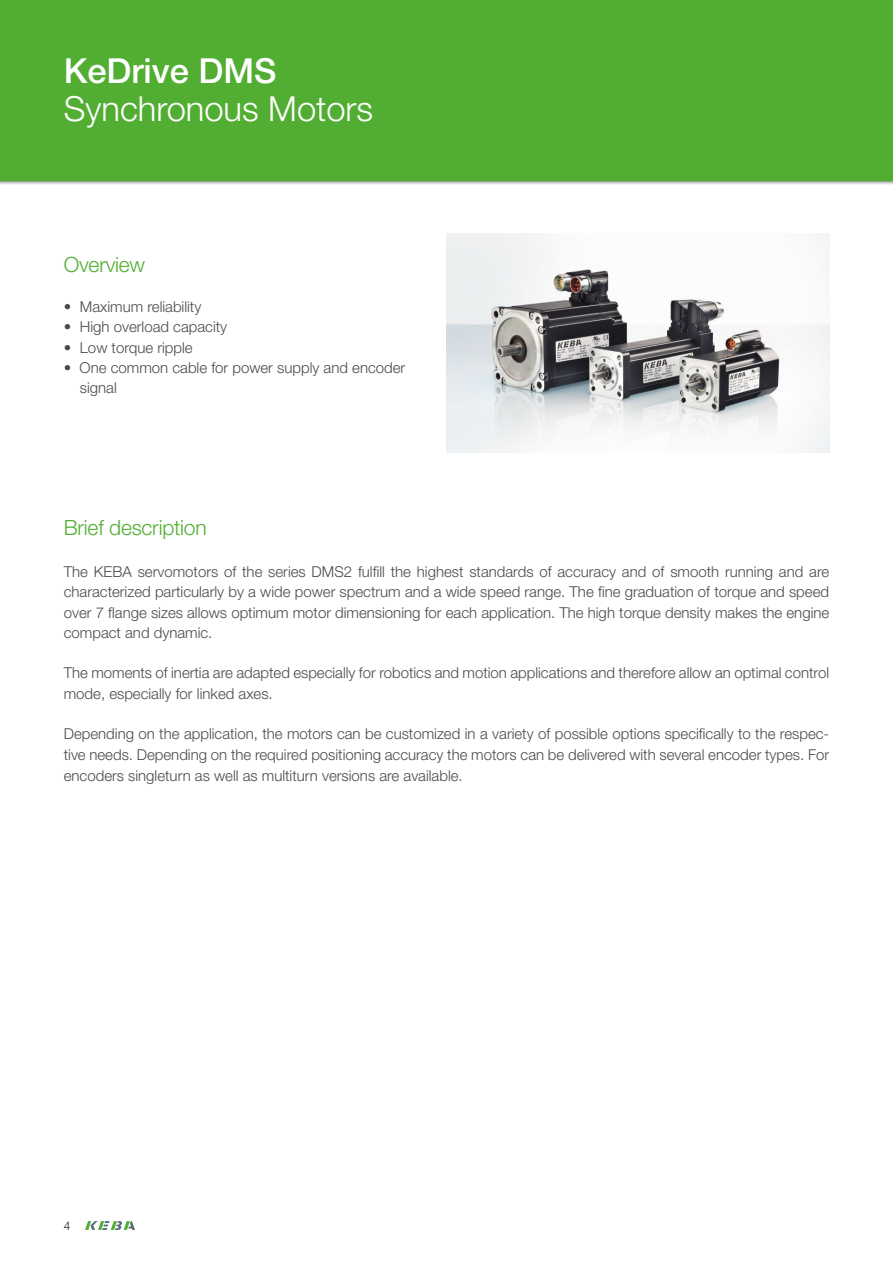
<style>
.page{position:relative;width:893px;height:1263px;background:#fff}
.page>*{position:absolute;margin:0;border:0;box-sizing:border-box;transform-origin:0 0}
.t1{font:300 34.5px "Helvetica Neue";color:#fff}
.t2{font:500 34.5px "Helvetica Neue";color:#fff}
.t3{font:300 21px "Helvetica Neue";letter-spacing:-.01em;color:#52ae32}
.t4{font:300 15px/20.2px "Helvetica Neue";color:#4a4a49}
.t5{font:12px "Helvetica Neue";color:#4a4a49}
</style>
<div class="page">
<svg style="left:85px;top:1221px;width:50px;height:9px"></svg>
<div style="left:0;top:0;width:893px;height:186px;background:#000;opacity:.75"></div>
<div style="left:0;top:0;width:893px;height:181px;background:#52ae32"></div>
<img style="left:446px;top:234px;width:383px;height:218px">
<h1 class="t2" style="left:64px;top:50px;width:214px">KeDrive DMS</h1>
<h1 class="t1" style="left:64px;top:88px;width:311px">Synchronous Motors</h1>
<h2 class="t3" style="left:64px;top:251px;width:83px">Overview</h2>
<p class="t4" style="left:64px;top:296px;width:139px">• Maximum reliability</p>
<p class="t4" style="left:64px;top:317px;width:165px">• High overload capacity</p>
<p class="t4" style="left:64px;top:337px;width:130px">• Low torque ripple</p>
<p class="t4" style="left:80px;top:357px;width:327px;text-indent:-16px">• One common cable for power supply and encoder signal</p>
<h2 class="t3" style="left:64px;top:515px;width:144px">Brief description</h2>
<p class="t4" style="left:64px;top:561px;width:767px;text-align:justify">The KEBA servomotors of the series DMS2 fulfill the highest standards of accuracy and of smooth running and are characterized particularly by a wide power spectrum and a wide speed range. The fine graduation of torque and speed over 7 flange sizes allows optimum motor dimensioning for each application. The high torque density makes the engine compact and dynamic.</p>
<p class="t4" style="left:64px;top:663px;width:767px">The moments of inertia are adapted especially for robotics and motion applications and therefore allow an optimal control mode, especially for linked axes.</p>
<p class="t4" style="left:64px;top:723px;width:767px">Depending on the application, the motors can be customized in a variety of possible options specifically to the respec&shy;tive needs. Depending on the required positioning accuracy the motors can be delivered with several encoder types. For</p>
<p class="t4" style="left:64px;top:765px;width:400px">encoders singleturn as well as multiturn versions are available.</p>
<p class="t5" style="left:64px;top:1218px;width:8px">4</p>
</div>
